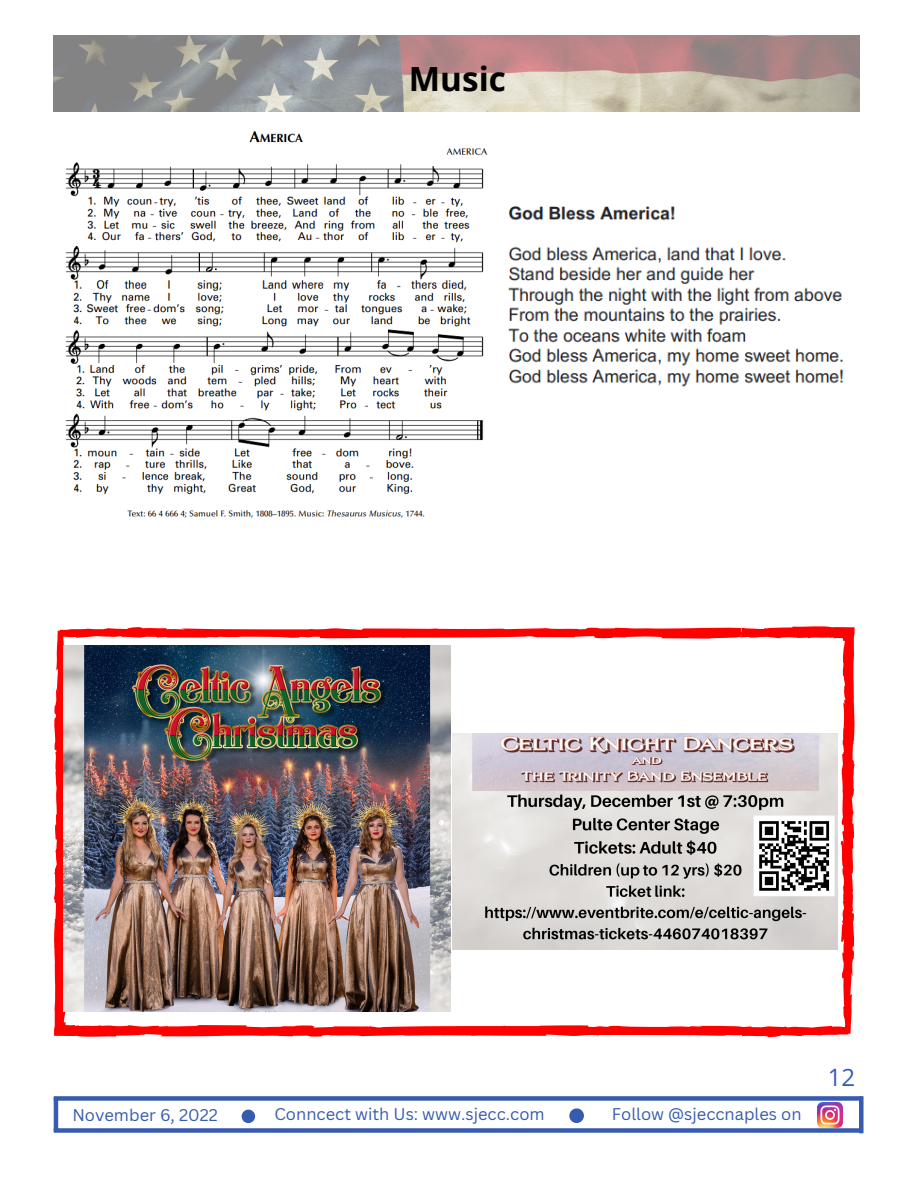
<style>
.page{position:relative;width:918px;height:1188px;background:#fff}
.page>*{position:absolute;margin:0;border:0;box-sizing:border-box;transform-origin:0 0}
.t1{font:700 33.3px "Open Sans";color:#000}
.t2{font:24px "Open Sans";color:#365baf}
.t3{font:16.5px "Canva Sans";color:#365baf}
</style>
<div class="page">
<div style="left:54px;top:1128px;width:807px;height:5px;background:#365baf"></div>
<div style="left:54px;top:1096px;width:807px;height:5px;background:#365baf"></div>
<img style="left:817px;top:1102px;width:25px;height:25px">
<svg style="left:242px;top:1110px;width:13px;height:13px"></svg>
<svg style="left:569px;top:1108px;width:15px;height:15px"></svg>
<hr style="left:54px;top:1097px;width:4px;height:34px;background:#365baf">
<div style="left:859px;top:1096px;width:5px;height:37px;background:#365baf"></div>
<svg style="left:54px;top:626px;width:801px;height:411px"></svg>
<img style="left:64px;top:645px;width:387px;height:367px">
<img style="left:453px;top:733px;width:385px;height:216px">
<img style="left:54px;top:36px;width:805px;height:75px">
<img style="left:65px;top:131px;width:423px;height:387px">
<img style="left:508px;top:206px;width:336px;height:181px">
<h1 class="t1" style="left:409px;top:56px;width:99px">Music</h1>
<p class="t3" style="left:72px;top:1104px;width:147px">November 6, 2022</p>
<p class="t3" style="left:274px;top:1103px;width:272px">Conncect with Us: www.sjecc.com</p>
<p class="t3" style="left:612px;top:1103px;width:191px">Follow @sjeccnaples on</p>
<h2 class="t2" style="left:828px;top:1061px;width:29px">12</h2>
</div>
